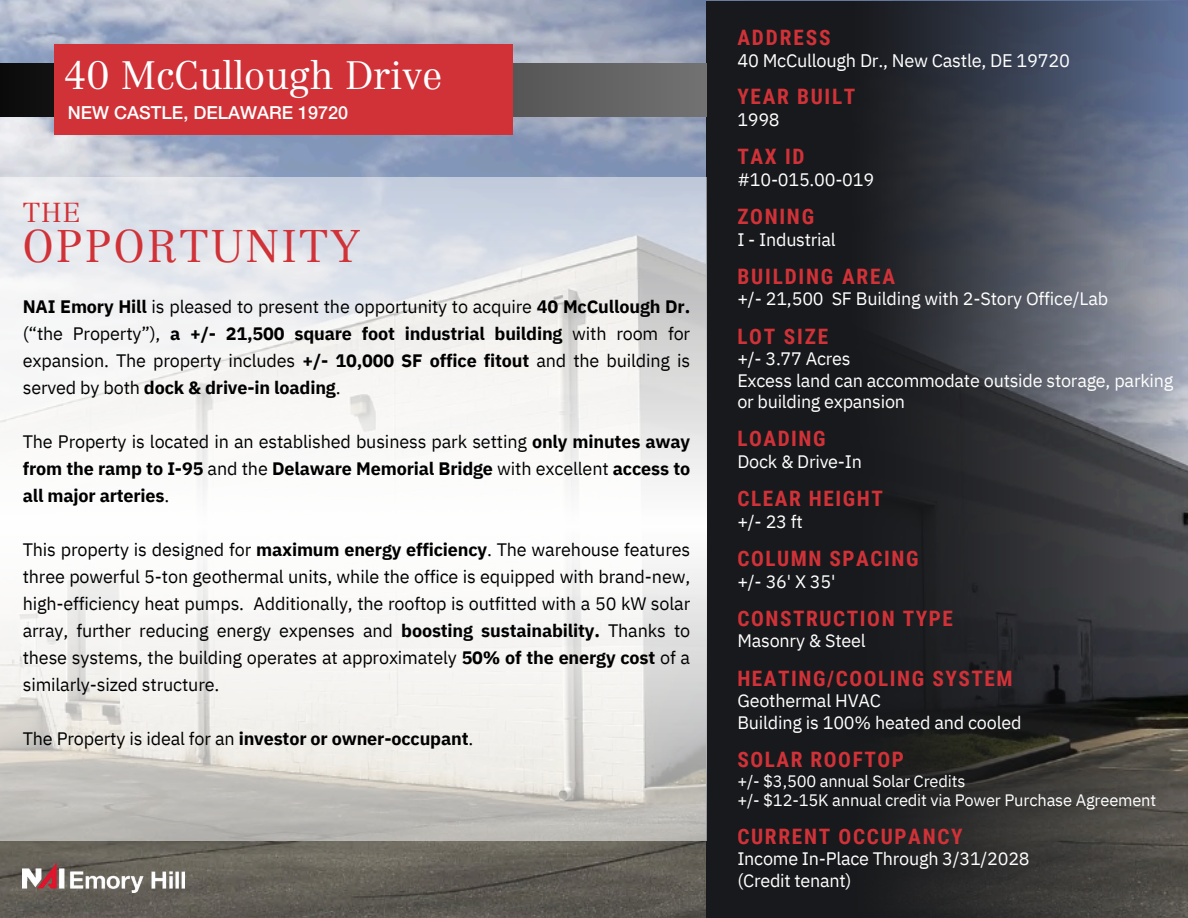
<style>
.page{position:relative;width:1188px;height:918px;background:#fff}
.page>*{position:absolute;margin:0;border:0;box-sizing:border-box;transform-origin:0 0}
.t1{font:300 45px "Centennial LT Std";letter-spacing:.05em;color:#d03238}
.t2{font:300 39px "Centennial LT Std";color:#fff}
.t3{font:300 27px "Centennial LT Std";color:#d03238}
.t4{font:700 21.3px "Roboto Condensed";letter-spacing:.075em;color:#d03238}
.t5{font:18.15px "IBM Plex Sans";letter-spacing:-.015em;color:#fff}
.t6{font:18px/27px "IBM Plex Sans";letter-spacing:-.01em;color:#000;text-align:justify}
.t7{font:18px/21.3px "IBM Plex Sans";letter-spacing:-.015em;color:#fff}
.t8{font:700 18px/27px "IBM Plex Sans";letter-spacing:-.01em;color:#000;text-align:justify}
.t9{font:500 18px "Helvetica Neue LT Std";color:#fff}
.t10{font:16.5px "IBM Plex Sans";letter-spacing:-.01em;color:#fff}
.s1{font-weight:700}
.s2{font-weight:400}
</style>
<div class="page">
<img style="left:0;top:0;width:1188px;height:918px">
<img style="left:706px;top:1px;width:482px;height:917px">
<img style="left:0;top:177px;width:706px;height:664px">
<svg style="left:0;top:64px;width:706px;height:52px;background:#515151"></svg>
<div style="left:54px;top:45px;width:459px;height:90px;background:#d03238"></div>
<img style="left:23px;top:863px;width:162px;height:30px">
<p class="t2" style="left:63px;top:60px;width:381px">40 McCullough Drive</p>
<p class="t9" style="left:68px;top:106px;width:282px">NEW CASTLE, DELAWARE 19720</p>
<p class="t3" style="left:23px;top:201px;width:59px">THE</p>
<p class="t1" style="left:23px;top:229px;width:339px">OPPORTUNITY</p>
<p class="t6" style="left:23px;top:293px;width:669px"><span class="s1">NAI Emory Hill</span> is pleased to present the opportunity to acquire <span class="s1">40 McCullough Dr. </span>(“the Property”), <span class="s1">a +/- 21,500 square foot industrial building</span> with room for expansion. The property includes <span class="s1">+/- 10,000 SF office fitout</span> and the building is served by both <span class="s1">dock &amp; drive-in loading</span>.</p>
<p class="t8" style="left:23px;top:428px;width:669px"><span class="s2">The Property is located in an established business park setting</span> only minutes away from the ramp to I-95 <span class="s2">and the</span> Delaware Memorial Bridge <span class="s2">with excellent</span> access to all major arteries<span class="s2">.</span></p>
<p class="t6" style="left:23px;top:536px;width:669px">This property is designed for <span class="s1">maximum energy efficiency</span>. The warehouse features three powerful 5-ton geothermal units, while the office is equipped with brand-new, high-efficiency heat pumps. Additionally, the rooftop is outfitted with a 50 kW solar array, further reducing energy expenses and <span class="s1">boosting sustainability.</span> Thanks to these systems, the building operates at approximately <span class="s1">50% of the energy cost</span> of a similarly-sized structure.</p>
<p class="t6" style="left:23px;top:725px;width:452px">The Property is ideal for an <span class="s1">investor or owner-occupant</span>.</p>
<h1 class="t4" style="left:737px;top:25px;width:95px">ADDRESS</h1>
<p class="t5" style="left:737px;top:49px;width:334px">40 McCullough Dr., New Castle, DE 19720</p>
<p class="t4" style="left:737px;top:85px;width:120px">YEAR BUILT</p>
<p class="t7" style="left:737px;top:108px;width:44px">1998</p>
<p class="t4" style="left:737px;top:145px;width:69px">TAX ID</p>
<p class="t7" style="left:737px;top:168px;width:138px">#10-015.00-019</p>
<p class="t4" style="left:737px;top:204px;width:78px">ZONING</p>
<p class="t7" style="left:737px;top:228px;width:100px">I - Industrial</p>
<p class="t4" style="left:737px;top:264px;width:159px">BUILDING AREA</p>
<p class="t7" style="left:737px;top:288px;width:372px">+/- 21,500 SF Building with 2-Story Office/Lab</p>
<h6 class="t4" style="left:737px;top:324px;width:92px">LOT SIZE</h6>
<p class="t7" style="left:737px;top:348px;width:115px">+/- 3.77 Acres</p>
<p class="t7" style="left:737px;top:369px;width:437px">Excess land can accommodate outside storage, parking or building expansion</p>
<p class="t4" style="left:737px;top:427px;width:90px">LOADING</p>
<p class="t7" style="left:737px;top:450px;width:126px">Dock &amp; Drive-In</p>
<p class="t4" style="left:737px;top:487px;width:147px">CLEAR HEIGHT</p>
<p class="t7" style="left:737px;top:510px;width:67px">+/- 23 ft</p>
<p class="t4" style="left:737px;top:546px;width:183px">COLUMN SPACING</p>
<p class="t7" style="left:737px;top:570px;width:100px">+/- 36' X 35'</p>
<p class="t4" style="left:737px;top:606px;width:217px">CONSTRUCTION TYPE</p>
<p class="t7" style="left:737px;top:630px;width:130px">Masonry &amp; Steel</p>
<p class="t4" style="left:737px;top:666px;width:277px">HEATING/COOLING SYSTEM</p>
<h4 class="t7" style="left:737px;top:690px;width:145px">Geothermal HVAC</h4>
<h3 class="t7" style="left:737px;top:711px;width:286px">Building is 100% heated and cooled</h3>
<h4 class="t4" style="left:737px;top:747px;width:168px">SOLAR ROOFTOP</h4>
<p class="t10" style="left:737px;top:770px;width:230px">+/- $3,500 annual Solar Credits</p>
<p class="t10" style="left:737px;top:790px;width:420px">+/- $12-15K annual credit via Power Purchase Agreement</p>
<p class="t4" style="left:737px;top:824px;width:227px">CURRENT OCCUPANCY</p>
<p class="t7" style="left:737px;top:848px;width:294px">Income In-Place Through 3/31/2028</p>
<h3 class="t7" style="left:737px;top:869px;width:116px">(Credit tenant)</h3>
</div>
